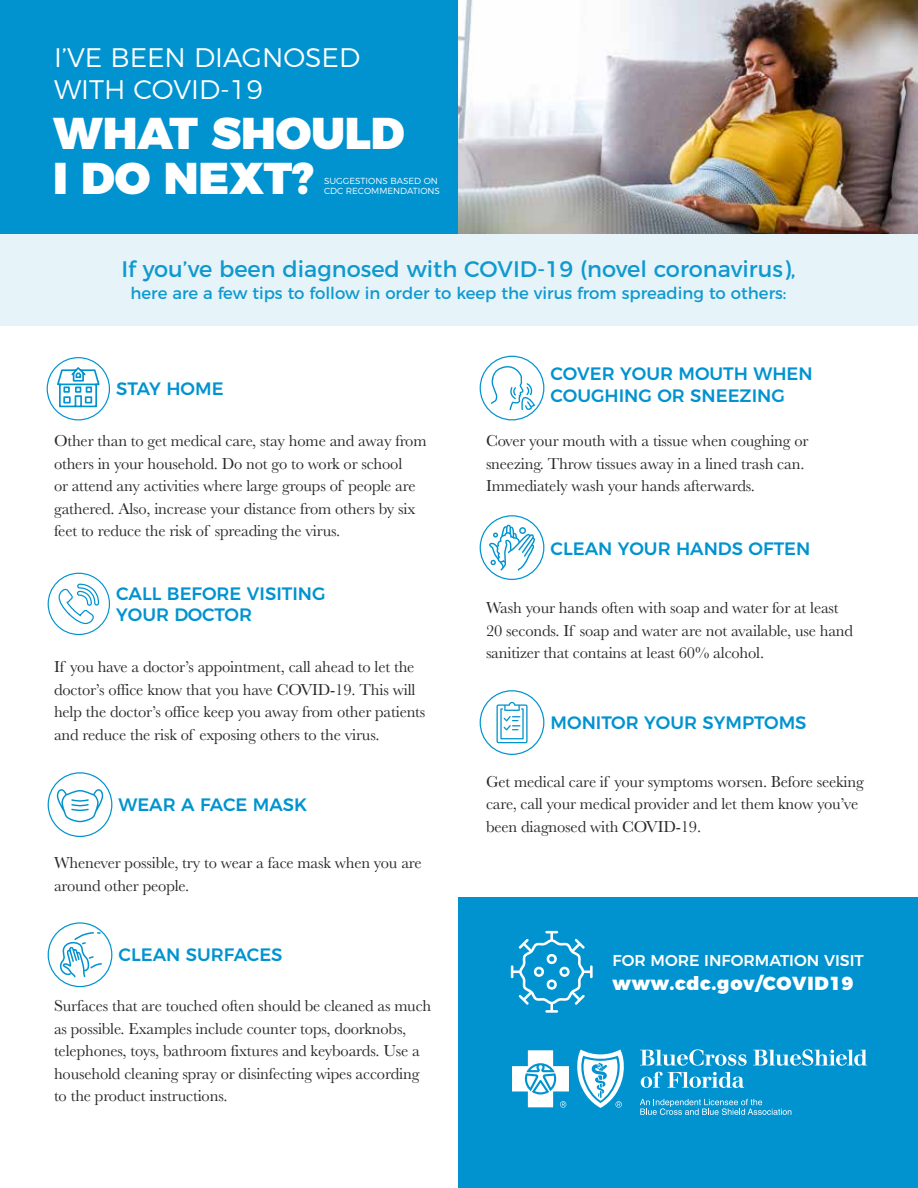
<style>
.page{position:relative;width:918px;height:1188px;background:#fff}
.page>*{position:absolute;margin:0;border:0;box-sizing:border-box;transform-origin:0 0}
.t1{font:900 44.55px/45px "Montserrat";color:#fff}
.t2{font:300 26.85px/32.2px "Montserrat";color:#fff}
.t3{font:22.5px "Montserrat";color:#0f99cf}
.t4{font:900 18.9px "Montserrat";letter-spacing:.04em;color:#fff}
.t5{font:500 18px/21.6px "Montserrat";color:#0093d0}
.t6{font:16.5px/22.5px "Baskerville";letter-spacing:-.01em;color:#292829}
.t7{font:16.5px "Montserrat";color:#0f99cf}
.t8{font:500 15.75px "Montserrat";color:#fff}
.t9{font:300 8.85px/10.6px "Montserrat";color:#fff}
</style>
<div class="page">
<div style="left:0;top:233px;width:918px;height:93px;background:#e6f4fa"></div>
<div style="left:0;top:0;width:918px;height:233px;background:#0093d0"></div>
<img style="left:459px;top:0;width:459px;height:233px">
<div style="left:47px;top:357px;width:63px;height:63px;border:1px solid #0093d0;border-radius:50%"></div>
<svg style="left:56px;top:366px;width:45px;height:42px"></svg>
<div style="left:48px;top:573px;width:62px;height:62px;border:1px solid #0093d0;border-radius:50%"></div>
<svg style="left:58px;top:583px;width:41px;height:53px"></svg>
<div style="left:48px;top:772px;width:64px;height:65px;border:1px solid #0093d0;border-radius:50%"></div>
<svg style="left:57px;top:789px;width:46px;height:33px"></svg>
<div style="left:480px;top:356px;width:64px;height:64px;border:1px solid #0093d0;border-radius:50%"></div>
<svg style="left:491px;top:364px;width:44px;height:46px"></svg>
<div style="left:480px;top:515px;width:64px;height:65px;border:1px solid #0093d0;border-radius:50%"></div>
<svg style="left:489px;top:525px;width:46px;height:46px"></svg>
<svg style="left:48px;top:923px;width:64px;height:64px"></svg>
<div style="left:48px;top:922px;width:64px;height:65px;border:1px solid #0093d0;border-radius:50%"></div>
<svg style="left:59px;top:931px;width:44px;height:57px"></svg>
<div style="left:480px;top:690px;width:64px;height:65px;border:1px solid #0093d0;border-radius:50%"></div>
<svg style="left:496px;top:702px;width:32px;height:41px"></svg>
<div style="left:459px;top:897px;width:459px;height:291px;background:#0093d0"></div>
<svg style="left:511px;top:931px;width:82px;height:82px"></svg>
<svg style="left:640px;top:1099px;width:151px;height:16px"></svg>
<svg style="left:640px;top:1049px;width:107px;height:17px"></svg>
<svg style="left:753px;top:1049px;width:114px;height:17px"></svg>
<svg style="left:641px;top:1072px;width:103px;height:16px"></svg>
<svg style="left:512px;top:1050px;width:57px;height:58px"></svg>
<svg style="left:577px;top:1050px;width:47px;height:58px"></svg>
<h2 class="t2" style="left:54px;top:39px;width:308px">I’VE BEEN DIAGNOSED<br>WITH COVID-19</h2>
<h1 class="t1" style="left:53px;top:107px;width:353px">WHAT SHOULD<br>I DO NEXT?</h1>
<p class="t9" style="left:324px;top:174px;width:117px">SUGGESTIONS BASED ON<br>CDC RECOMMENDATIONS</p>
<h3 class="t3" style="left:121px;top:251px;width:676px">If you’ve been diagnosed with COVID-19 (novel coronavirus),</h3>
<p class="t7" style="left:130px;top:280px;width:658px">here are a few tips to follow in order to keep the virus from spreading to others:</p>
<p class="t5" style="left:116px;top:377px;width:109px">STAY HOME</p>
<p class="t6" style="left:54px;top:430px;width:374px">Other than to get medical care, stay home and away from others in your household. Do not go to work or school<br>or attend any activities where large groups of people are gathered. Also, increase your distance from others by six feet to reduce the risk of spreading the virus.</p>
<p class="t5" style="left:116px;top:581px;width:211px">CALL BEFORE VISITING<br>YOUR DOCTOR</p>
<p class="t6" style="left:54px;top:656px;width:373px">If you have a doctor’s appointment, call ahead to let the doctor’s office know that you have COVID-19. This will help the doctor’s office keep you away from other patients and reduce the risk of exposing others to the virus.</p>
<p class="t5" style="left:119px;top:792px;width:190px">WEAR A FACE MASK</p>
<p class="t6" style="left:54px;top:852px;width:369px">Whenever possible, try to wear a face mask when you are around other people.</p>
<p class="t5" style="left:119px;top:942px;width:166px">CLEAN SURFACES</p>
<p class="t6" style="left:54px;top:995px;width:379px">Surfaces that are touched often should be cleaned as much as possible. Examples include counter tops, doorknobs, telephones, toys, bathroom fixtures and keyboards. Use a household cleaning spray or disinfecting wipes according to the product instructions.</p>
<p class="t5" style="left:551px;top:362px;width:264px">COVER YOUR MOUTH WHEN<br>COUGHING OR SNEEZING</p>
<p class="t6" style="left:486px;top:430px;width:324px">Cover your mouth with a tissue when coughing or sneezing. Throw tissues away in a lined trash can.<br>Immediately wash your hands afterwards.</p>
<p class="t5" style="left:551px;top:537px;width:261px">CLEAN YOUR HANDS OFTEN</p>
<p class="t6" style="left:486px;top:597px;width:369px">Wash your hands often with soap and water for at least<br>20 seconds. If soap and water are not available, use hand sanitizer that contains at least 60% alcohol.</p>
<p class="t5" style="left:551px;top:711px;width:258px">MONITOR YOUR SYMPTOMS</p>
<p class="t6" style="left:486px;top:770px;width:379px">Get medical care if your symptoms worsen. Before seeking care, call your medical provider and let them know you’ve been diagnosed with COVID-19.</p>
<p class="t8" style="left:613px;top:948px;width:253px">FOR MORE INFORMATION VISIT</p>
<p class="t4" style="left:613px;top:968px;width:243px">www.cdc.gov/COVID19</p>
</div>
